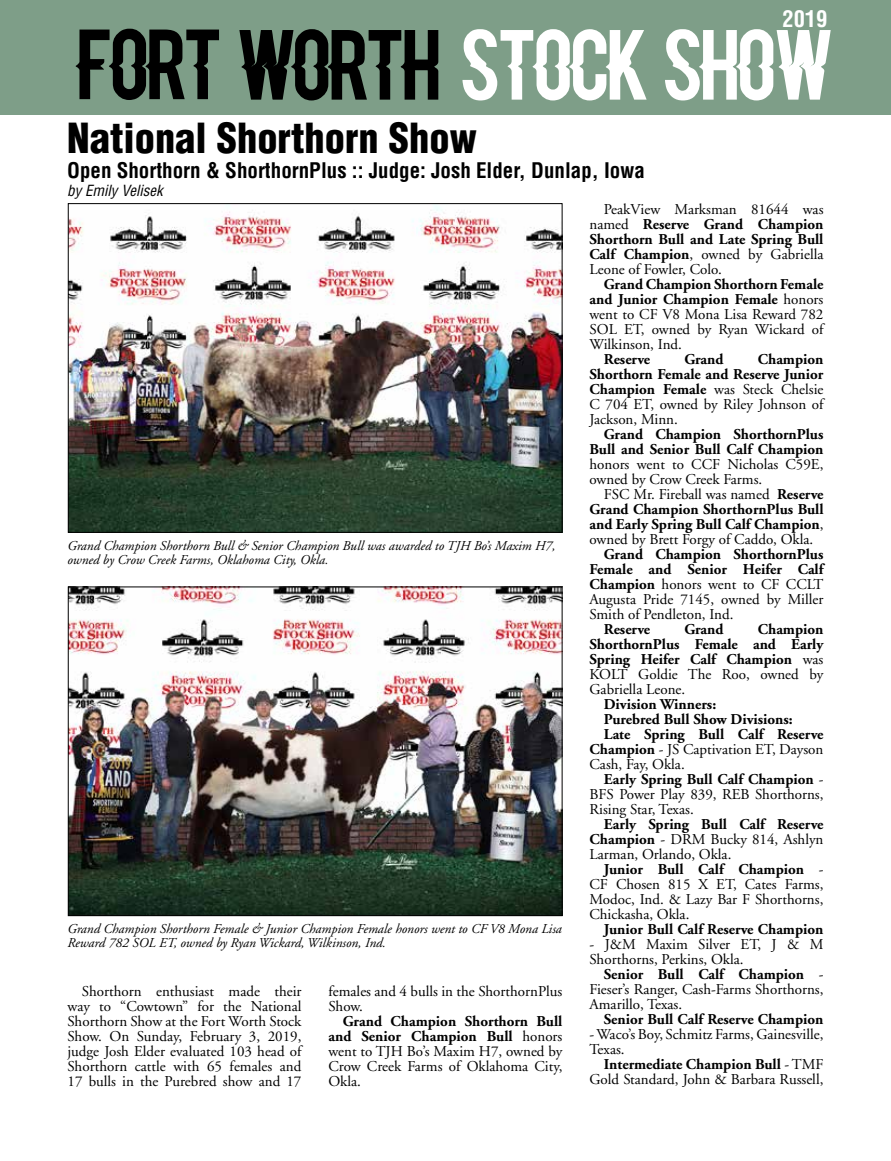
<style>
.page{position:relative;width:891px;height:1161px;background:#fff}
.page>*{position:absolute;margin:0;border:0;box-sizing:border-box;transform-origin:0 0}
.t1{font:67.5px "Blacklisted";color:#000}
.t2{font:900 condensed 40.5px "Helvetica";color:#000}
.t3{font:700 condensed 22.5px "Helvetica";color:#fff}
.t4{font:700 condensed 21px "Helvetica";color:#000}
.t5{font:15px/15px "Adobe Garamond";color:#000;text-align:justify}
.t6{font:700 15px/15px "Adobe Garamond";color:#000;text-align:justify}
.t7{font:italic condensed 15px "Helvetica";color:#000}
.t8{font:italic 13.5px/13.5px "Adobe Garamond";color:#000}
.s1{color:#fff}
.s2{font-weight:700}
.s3{font-weight:400}
</style>
<div class="page">
<div style="left:0;top:0;width:891px;height:115px;background:#7e9e88"></div>
<img style="left:70px;top:205px;width:490px;height:326px">
<div style="left:68px;top:203px;width:494px;height:330px;border:1px solid #000"></div>
<img style="left:70px;top:589px;width:490px;height:325px">
<div style="left:68px;top:587px;width:494px;height:329px;border:1px solid #000"></div>
<h3 class="t3" style="left:782px;top:5px;width:46px">2019</h3>
<h1 class="t1" style="left:80px;top:28px;width:754px">FORT WORTH <span class="s1">STOCK SHOW</span></h1>
<h2 class="t2" style="left:67px;top:113px;width:411px">National Shorthorn Show</h2>
<h3 class="t4" style="left:67px;top:157px;width:579px">Open Shorthorn &amp; ShorthornPlus :: Judge: Josh Elder, Dunlap, Iowa</h3>
<p class="t7" style="left:67px;top:181px;width:97px">by Emily Velisek</p>
<p class="t8" style="left:68px;top:539px;width:490px">Grand Champion Shorthorn Bull &amp; Senior Champion Bull was awarded to TJH Bo’s Maxim H7, owned by Crow Creek Farms, Oklahoma City, Okla.</p>
<p class="t8" style="left:68px;top:922px;width:496px">Grand Champion Shorthorn Female &amp; Junior Champion Female honors went to CF V8 Mona Lisa<br>Reward 782 SOL ET, owned by Ryan Wickard, Wilkinson, Ind.</p>
<p class="t5" style="left:68px;top:985px;width:236px;text-indent:14px">Shorthorn enthusiast made their way to “Cowtown” for the National Shorthorn Show at the Fort Worth Stock Show. On Sunday, February 3, 2019, judge Josh Elder evaluated 103 head of Shorthorn cattle with 65 females and 17 bulls in the Purebred show and 17</p>
<p class="t5" style="left:328px;top:985px;width:235px">females and 4 bulls in the ShorthornPlus<br>Show.</p>
<p class="t5" style="left:328px;top:1015px;width:235px;text-indent:14px"><span class="s2">Grand Champion Shorthorn Bull and Senior Champion Bull</span> honors went to TJH Bo’s Maxim H7, owned by Crow Creek Farms of Oklahoma City, Okla.</p>
<p class="t5" style="left:590px;top:202px;width:236px;text-indent:14px">PeakView Marksman 81644 was named <span class="s2">Reserve Grand Champion Shorthorn Bull and Late Spring Bull Calf Champion</span>, owned by Gabriella Leone of Fowler, Colo.</p>
<p class="t5" style="left:590px;top:277px;width:236px;text-indent:14px"><span class="s2">Grand Champion Shorthorn Female and Junior Champion Female</span> honors went to CF V8 Mona Lisa Reward 782<br>SOL ET, owned by Ryan Wickard of Wilkinson, Ind.</p>
<p class="t6" style="left:604px;top:352px;width:48px">Reserve</p>
<p class="t6" style="left:684px;top:352px;width:41px">Grand</p>
<p class="t5" style="left:590px;top:352px;width:236px;text-indent:168px"><span class="s2">Champion Shorthorn Female and Reserve Junior Champion Female</span> was Steck Chelsie C 704 ET, owned by Riley Johnson of Jackson, Minn.</p>
<p class="t6" style="left:590px;top:427px;width:236px;text-align:right">Grand Champion ShorthornPlus<br>Bull and Senior Bull Calf Champion</p>
<p class="t5" style="left:590px;top:457px;width:235px">honors went to CCF Nicholas C59E, owned by Crow Creek Farms.</p>
<p class="t6" style="left:590px;top:487px;width:236px;text-indent:14px"><span class="s3">FSC Mr. Fireball was named</span> Reserve Grand Champion ShorthornPlus Bull and Early Spring Bull Calf Champion<span class="s3">, owned by Brett Forgy of Caddo, Okla.</span></p>
<p class="t5" style="left:590px;top:547px;width:236px;text-indent:14px"><span class="s2">Grand Champion ShorthornPlus Female and Senior Heifer Calf Champion</span> honors went to CF CCLT Augusta Pride 7145, owned by Miller Smith of Pendleton, Ind.</p>
<p class="t6" style="left:604px;top:622px;width:48px">Reserve</p>
<p class="t6" style="left:684px;top:622px;width:41px">Grand</p>
<p class="t6" style="left:590px;top:622px;width:236px;text-indent:168px">Champion ShorthornPlus Female and Early Spring Heifer Calf Champion <span class="s3">was KOLT Goldie The Roo, owned by Gabriella Leone.</span></p>
<p class="t6" style="left:604px;top:697px;width:114px">Division Winners:</p>
<p class="t6" style="left:604px;top:712px;width:190px">Purebred Bull Show Divisions:</p>
<p class="t6" style="left:604px;top:727px;width:221px">Late Spring Bull Calf Reserve</p>
<p class="t5" style="left:590px;top:742px;width:235px"><span class="s2">Champion</span> - JS Captivation ET, Dayson</p>
<p class="t5" style="left:590px;top:757px;width:97px">Cash, Fay, Okla.</p>
<p class="t6" style="left:604px;top:772px;width:221px">Early Spring Bull Calf Champion <span class="s3">-</span></p>
<p class="t5" style="left:590px;top:787px;width:236px">BFS Power Play 839, REB Shorthorns,</p>
<p class="t5" style="left:590px;top:802px;width:106px">Rising Star, Texas.</p>
<p class="t5" style="left:590px;top:817px;width:236px;text-indent:14px"><span class="s2">Early Spring Bull Calf Reserve Champion</span> - DRM Bucky 814, Ashlyn Larman, Orlando, Okla.</p>
<p class="t5" style="left:590px;top:862px;width:236px;text-indent:14px"><span class="s2">Junior Bull Calf Champion</span> - CF Chosen 815 X ET, Cates Farms, Modoc, Ind. &amp; Lazy Bar F Shorthorns, Chickasha, Okla.</p>
<p class="t6" style="left:604px;top:922px;width:221px">Junior Bull Calf Reserve Champion</p>
<p class="t5" style="left:590px;top:937px;width:236px">- J&amp;M Maxim Silver ET, J &amp; M<br>Shorthorns, Perkins, Okla.</p>
<p class="t5" style="left:590px;top:967px;width:236px;text-indent:14px"><span class="s2">Senior Bull Calf Champion</span> - Fieser’s Ranger, Cash-Farms Shorthorns, Amarillo, Texas.</p>
<p class="t6" style="left:604px;top:1012px;width:221px">Senior Bull Calf Reserve Champion</p>
<p class="t5" style="left:590px;top:1027px;width:236px">- Waco’s Boy, Schmitz Farms, Gainesville,<br>Texas.</p>
<p class="t5" style="left:590px;top:1057px;width:236px;text-align:right"><span class="s2">Intermediate Champion Bull</span> - TMF<br>Gold Standard, John &amp; Barbara Russell,</p>
</div>
